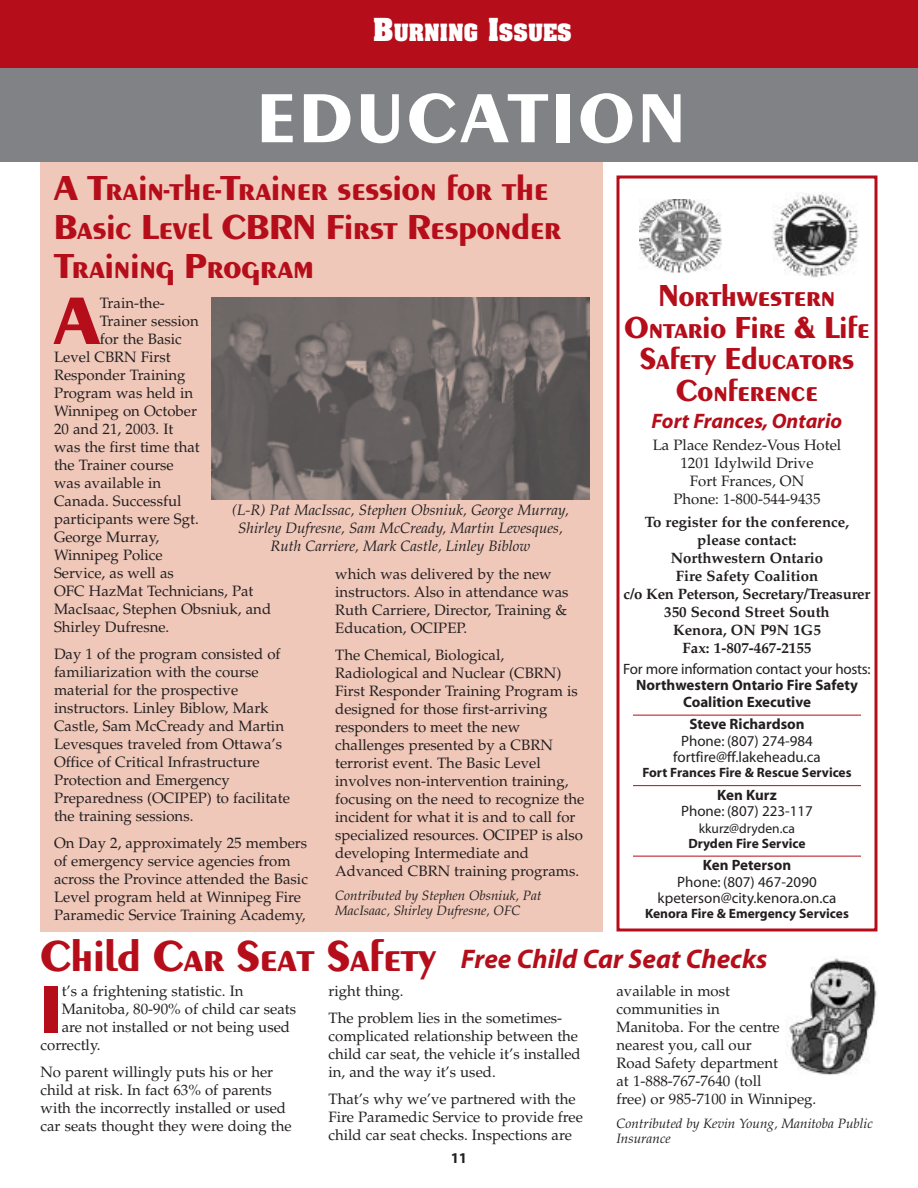
<style>
.page{position:relative;width:918px;height:1188px;background:#fff}
.page>*{position:absolute;margin:0;border:0;box-sizing:border-box;transform-origin:0 0}
.t1{font:700 72px "Peignot D";letter-spacing:.06em;color:#fff}
.t2{font:700 69.6px "Peignot D";color:#b50e1a}
.t3{font:700 36px/39px "Peignot D";color:#b50e1a}
.t4{font:700 31.5px/31.5px "Peignot D";color:#b50e1a;text-align:center}
.t5{font:italic 700 27px "Myriad";color:#b50e1a}
.t6{font:italic 700 21px "Myriad";color:#b50e1a}
.t7{font:700 20.25px "Aachen";color:#fff}
.t8{font:15px/18px "Palatino";color:#231f20}
.t9{font:700 15px/18px "Palatino";color:#231f20;text-align:center}
.t10{font:15px/16.5px "Myriad";color:#231f20;text-align:center}
.t11{font:italic 15px/18px "Palatino";color:#231f20;text-align:center}
.t12{font:700 15px/16.5px "Myriad";color:#231f20;text-align:center}
.t13{font:italic 13.5px/15px "Palatino";color:#231f20}
.t14{font:700 13.5px "Myriad";color:#231f20}
.t15{font:13.5px "Myriad";color:#231f20}
.s1{font-size:27px}
.s2{font-family:"Peignot D";font-style:normal;font-size:45px}
</style>
<div class="page">
<div style="left:40px;top:162px;width:563px;height:770px;background:#efc8b9"></div>
<div style="left:0;top:68px;width:918px;height:94px;background:#808285"></div>
<div style="left:0;top:0;width:918px;height:68px;background:#b50e1a"></div>
<hr style="left:633px;top:715px;width:228px;height:1px;background:#b50e1a">
<hr style="left:633px;top:785px;width:228px;height:1px;background:#b50e1a">
<hr style="left:633px;top:856px;width:228px;height:1px;background:#b50e1a">
<div style="left:616px;top:176px;width:262px;height:756px;border:3px solid #b50e1a"></div>
<img style="left:789px;top:958px;width:88px;height:117px">
<img style="left:212px;top:297px;width:378px;height:203px">
<img style="left:639px;top:199px;width:83px;height:74px">
<img style="left:773px;top:194px;width:86px;height:84px">
<h3 class="t7" style="left:373px;top:24px;width:200px"><span class="s1">B</span>URNING <span class="s1">I</span>SSUES</h3>
<h1 class="t1" style="left:257px;top:89px;width:429px">EDUCATION</h1>
<h3 class="t3" style="left:54px;top:170px;width:509px">A Train-the-Trainer session for the<br>Basic Level CBRN First Responder<br>Training Program</h3>
<h2 class="t2" style="left:54px;top:292px;width:47px">A</h2>
<p class="t8" style="left:100px;top:296px;width:67px">Train-the-</p>
<p class="t8" style="left:100px;top:314px;width:101px">Trainer session</p>
<p class="t8" style="left:100px;top:332px;width:84px">for the Basic</p>
<p class="t8" style="left:54px;top:350px;width:118px">Level CBRN First</p>
<p class="t8" style="left:54px;top:368px;width:133px">Responder Training</p>
<p class="t8" style="left:54px;top:386px;width:141px">Program was held in</p>
<p class="t8" style="left:54px;top:404px;width:144px">Winnipeg on October</p>
<p class="t8" style="left:54px;top:422px;width:121px">20 and 21, 2003. It</p>
<p class="t8" style="left:54px;top:440px;width:147px">was the first time that</p>
<p class="t8" style="left:54px;top:458px;width:121px">the Trainer course</p>
<p class="t8" style="left:54px;top:476px;width:109px">was available in</p>
<p class="t8" style="left:54px;top:494px;width:129px">Canada. Successful</p>
<p class="t8" style="left:54px;top:512px;width:146px">participants were Sgt.</p>
<p class="t8" style="left:54px;top:530px;width:107px">George Murray,</p>
<p class="t8" style="left:54px;top:548px;width:110px">Winnipeg Police</p>
<p class="t8" style="left:54px;top:566px;width:121px">Service, as well as</p>
<p class="t8" style="left:54px;top:584px;width:201px">OFC HazMat Technicians, Pat</p>
<p class="t8" style="left:54px;top:602px;width:219px">MacIsaac, Stephen Obsniuk, and</p>
<p class="t8" style="left:54px;top:620px;width:117px">Shirley Dufresne.</p>
<p class="t8" style="left:54px;top:647px;width:237px">Day 1 of the program consisted of familiarization with the course material for the prospective instructors. Linley Biblow, Mark<br>Castle, Sam McCready and Martin<br>Levesques traveled from Ottawa’s<br>Office of Critical Infrastructure<br>Protection and Emergency<br>Preparedness (OCIPEP) to facilitate the training sessions.</p>
<p class="t8" style="left:54px;top:836px;width:255px">On Day 2, approximately 25 members of emergency service agencies from across the Province attended the Basic Level program held at Winnipeg Fire Paramedic Service Training Academy,</p>
<p class="t11" style="left:232px;top:503px;width:338px">(L-R) Pat MacIssac, Stephen Obsniuk, George Murray,<br>Shirley Dufresne, Sam McCready, Martin Levesques,<br>Ruth Carriere, Mark Castle, Linley Biblow</p>
<p class="t8" style="left:335px;top:567px;width:235px">which was delivered by the new instructors. Also in attendance was<br>Ruth Carriere, Director, Training &amp;<br>Education, OCIPEP.</p>
<p class="t8" style="left:335px;top:648px;width:251px">The Chemical, Biological, Radiological and Nuclear (CBRN)<br>First Responder Training Program is designed for those first-arriving responders to meet the new challenges presented by a CBRN terrorist event. The Basic Level involves non-intervention training, focusing on the need to recognize the incident for what it is and to call for specialized resources. OCIPEP is also developing Intermediate and Advanced CBRN training programs.</p>
<p class="t13" style="left:335px;top:890px;width:208px">Contributed by Stephen Obsniuk, Pat<br>MacIsaac, Shirley Dufresne, OFC</p>
<h3 class="t4" style="left:625px;top:281px;width:246px">Northwestern<br>Ontario Fire &amp; Life<br>Safety Educators<br>Conference</h3>
<h3 class="t6" style="left:652px;top:413px;width:192px">Fort Frances, Ontario</h3>
<p class="t8" style="left:653px;top:438px;width:190px;text-align:center">La Place Rendez-Vous Hotel<br>1201 Idylwild Drive<br>Fort Frances, ON<br>Phone: 1-800-544-9435</p>
<p class="t9" style="left:624px;top:514px;width:248px">To register for the conference, please contact:<br>Northwestern Ontario<br>Fire Safety Coalition<br>c/o Ken Peterson, Secretary/Treasurer<br>350 Second Street South<br>Kenora, ON P9N 1G5<br>Fax: 1-807-467-2155</p>
<p class="t10" style="left:623px;top:661px;width:249px">For more information contact your hosts:</p>
<p class="t12" style="left:636px;top:678px;width:223px">Northwestern Ontario Fire Safety<br>Coalition Executive</p>
<p class="t12" style="left:689px;top:717px;width:117px">Steve Richardson</p>
<p class="t10" style="left:673px;top:733px;width:149px">Phone: (807) 274-984 fortfire@ff.lakeheadu.ca</p>
<p class="t14" style="left:642px;top:767px;width:211px">Fort Frances Fire &amp; Rescue Services</p>
<p class="t12" style="left:717px;top:787px;width:61px">Ken Kurz</p>
<p class="t10" style="left:681px;top:804px;width:133px">Phone: (807) 223-117</p>
<p class="t15" style="left:699px;top:823px;width:98px">kkurz@dryden.ca</p>
<p class="t14" style="left:688px;top:838px;width:119px">Dryden Fire Service</p>
<p class="t12" style="left:703px;top:858px;width:90px">Ken Peterson</p>
<p class="t10" style="left:658px;top:874px;width:180px">Phone: (807) 467-2090 kpeterson@city.kenora.on.ca</p>
<p class="t14" style="left:645px;top:908px;width:205px">Kenora Fire &amp; Emergency Services</p>
<h3 class="t5" style="left:40px;top:948px;width:729px"><span class="s2">Child Car Seat Safety</span> Free Child Car Seat Checks</h3>
<h2 class="t2" style="left:40px;top:981px;width:23px">I</h2>
<p class="t8" style="left:62px;top:984px;width:183px">t’s a frightening statistic. In</p>
<p class="t8" style="left:62px;top:1002px;width:236px">Manitoba, 80-90% of child car seats</p>
<p class="t8" style="left:62px;top:1020px;width:230px">are not installed or not being used</p>
<p class="t8" style="left:40px;top:1038px;width:61px">correctly.</p>
<p class="t8" style="left:40px;top:1065px;width:253px">No parent willingly puts his or her child at risk. In fact 63% of parents with the incorrectly installed or used car seats thought they were doing the</p>
<p class="t8" style="left:328px;top:980px;width:235px;line-height:27px">right thing.<br>The problem lies in the sometimes-</p>
<p class="t8" style="left:328px;top:1029px;width:254px">complicated relationship between the child car seat, the vehicle it’s installed in, and the way it’s used.</p>
<p class="t8" style="left:328px;top:1092px;width:256px">That’s why we’ve partnered with the<br>Fire Paramedic Service to provide free child car seat checks. Inspections are</p>
<p class="t12" style="left:451px;top:1151px;width:18px">11</p>
<p class="t8" style="left:617px;top:984px;width:201px">available in most communities in<br>Manitoba. For the centre nearest you, call our<br>Road Safety department<br>at 1-888-767-7640 (toll<br>free) or 985-7100 in Winnipeg.</p>
<p class="t13" style="left:616px;top:1118px;width:258px">Contributed by Kevin Young, Manitoba Public<br>Insurance</p>
</div>
